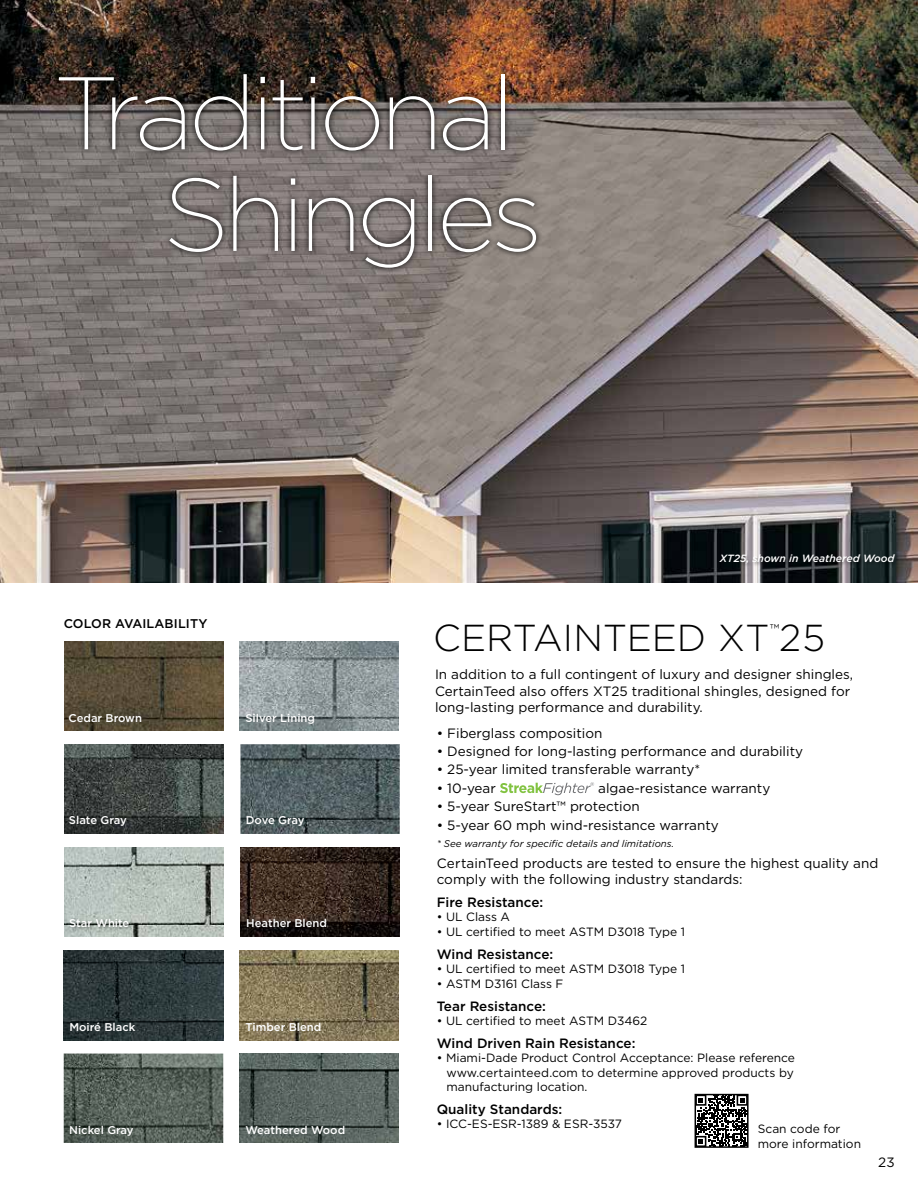
<style>
.page{position:relative;width:918px;height:1188px;background:#fff}
.page>*{position:absolute;margin:0;border:0;box-sizing:border-box;transform-origin:0 0}
.t1{font:200 102.9px/101.6px "Gotham";letter-spacing:-.05em;color:#fff;text-align:right}
.t2{font:300 37.5px "Gotham";color:#000}
.t3{font:300 13.95px "Gotham";color:#000}
.t4{font:13.5px/16.2px "Gotham";color:#000}
.t5{font:500 13.5px "Gotham";color:#000}
.t6{font:500 12.6px "Gotham";letter-spacing:.01em;color:#000}
.t7{font:12px/14.4px "Gotham";color:#000;text-align:justify}
.t8{font:500 11.25px "Gotham";color:#fff}
.t9{font:500 11.25px "Gotham";letter-spacing:-.02em;color:#fff}
.t10{font:italic 500 10.5px "Gotham";color:#fff}
.t11{font:italic 9.75px "Gotham";color:#000}
</style>
<div class="page">
<img style="left:64px;top:641px;width:159px;height:90px">
<img style="left:240px;top:744px;width:160px;height:90px">
<img style="left:240px;top:847px;width:160px;height:90px">
<img style="left:64px;top:1054px;width:159px;height:89px">
<img style="left:240px;top:641px;width:159px;height:90px">
<img style="left:64px;top:744px;width:159px;height:90px">
<img style="left:240px;top:950px;width:159px;height:90px">
<img style="left:240px;top:1054px;width:159px;height:89px">
<img style="left:64px;top:847px;width:159px;height:90px">
<div style="left:69px;top:918px;width:64px;height:14px;background:#000;opacity:.4"></div>
<img style="left:64px;top:950px;width:159px;height:90px">
<svg style="left:500px;top:782px;width:94px;height:13px"></svg>
<svg style="left:698px;top:1097px;width:48px;height:48px"></svg>
<div style="left:695px;top:1094px;width:54px;height:54px;border:2px solid #000"></div>
<img style="left:0;top:0;width:918px;height:582px">
<svg style="left:53px;top:68px;width:489px;height:206px;background:#6c635f"></svg>
<div style="left:718px;top:553px;width:182px;height:15px;background:#000;opacity:.4"></div>
<h1 class="t1" style="left:55px;top:59px;width:489px">Traditional<br>Shingles</h1>
<p class="t10" style="left:720px;top:552px;width:176px">XT25, shown in Weathered Wood</p>
<p class="t6" style="left:64px;top:616px;width:145px">COLOR AVAILABILITY</p>
<p class="t3" style="left:770px;top:620px;width:11px">™</p>
<h2 class="t2" style="left:433px;top:614px;width:394px">CERTAINTEED XT 25</h2>
<p class="t8" style="left:68px;top:710px;width:75px">Cedar Brown</p>
<p class="t8" style="left:69px;top:813px;width:59px">Slate Gray</p>
<p class="t8" style="left:69px;top:916px;width:62px">Star White</p>
<p class="t8" style="left:69px;top:1019px;width:67px">Moiré Black</p>
<p class="t8" style="left:69px;top:1122px;width:66px">Nickel Gray</p>
<p class="t8" style="left:245px;top:710px;width:71px">Silver Lining</p>
<p class="t9" style="left:246px;top:813px;width:60px">Dove Gray</p>
<p class="t8" style="left:246px;top:916px;width:82px">Heather Blend</p>
<p class="t8" style="left:245px;top:1019px;width:77px">Timber Blend</p>
<p class="t8" style="left:245px;top:1122px;width:101px">Weathered Wood</p>
<p class="t4" style="left:435px;top:666px;width:420px">In addition to a full contingent of luxury and designer shingles,<br>CertainTeed also offers XT25 traditional shingles, designed for long-lasting performance and durability.</p>
<p class="t4" style="left:437px;top:725px;width:167px">• Fiberglass composition</p>
<p class="t4" style="left:437px;top:743px;width:368px">• Designed for long-lasting performance and durability</p>
<p class="t4" style="left:437px;top:761px;width:265px">• 25-year limited transferable warranty*</p>
<p class="t4" style="left:437px;top:780px;width:61px">• 10-year</p>
<p class="t4" style="left:598px;top:780px;width:174px">algae-resistance warranty</p>
<p class="t4" style="left:437px;top:798px;width:205px">• 5-year SureStart™ protection</p>
<p class="t4" style="left:437px;top:817px;width:283px">• 5-year 60 mph wind-resistance warranty</p>
<p class="t11" style="left:437px;top:837px;width:239px">* See warranty for specific details and limitations.</p>
<p class="t4" style="left:437px;top:855px;width:443px">CertainTeed products are tested to ensure the highest quality and comply with the following industry standards:</p>
<p class="t5" style="left:437px;top:893px;width:108px">Fire Resistance:</p>
<p class="t7" style="left:437px;top:910px;width:75px">• UL Class A</p>
<p class="t7" style="left:437px;top:924px;width:250px">• UL certified to meet ASTM D3018 Type 1</p>
<p class="t5" style="left:437px;top:945px;width:118px">Wind Resistance:</p>
<p class="t7" style="left:437px;top:961px;width:250px">• UL certified to meet ASTM D3018 Type 1</p>
<p class="t7" style="left:437px;top:976px;width:128px">• ASTM D3161 Class F</p>
<p class="t5" style="left:437px;top:997px;width:111px">Tear Resistance:</p>
<p class="t7" style="left:437px;top:1013px;width:212px">• UL certified to meet ASTM D3462</p>
<p class="t5" style="left:437px;top:1034px;width:200px">Wind Driven Rain Resistance:</p>
<p class="t7" style="left:447px;top:1051px;width:350px;text-indent:-10px">• Miami-Dade Product Control Acceptance: Please reference www.certainteed.com to determine approved products by manufacturing location.</p>
<p class="t5" style="left:437px;top:1100px;width:127px">Quality Standards:</p>
<p class="t7" style="left:437px;top:1117px;width:187px">• ICC-ES-ESR-1389 &amp; ESR-3537</p>
<p class="t7" style="left:758px;top:1122px;width:105px">Scan code for more information</p>
<p class="t4" style="left:878px;top:1153px;width:18px">23</p>
</div>
